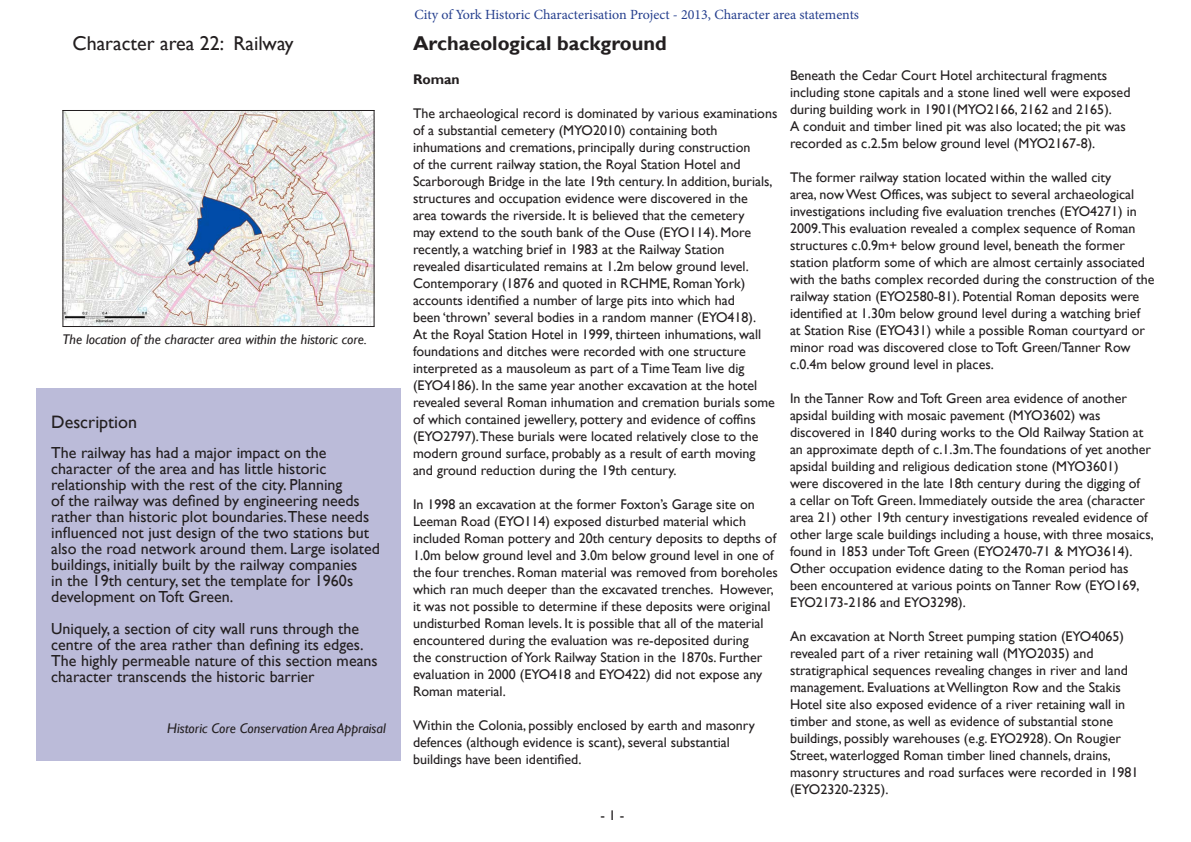
<style>
.page{position:relative;width:1191px;height:842px;background:#fff}
.page>*{position:absolute;margin:0;border:0;box-sizing:border-box;transform-origin:0 0}
.Heading{font:700 20px "Gill Sans";color:#231f20}
.Heading-2{font:20px "Gill Sans";color:#231f20}
.Sub-heading{font:18px "Gill Sans";color:#231f20}
.Sub-heading-2{font:16px/16px "Gill Sans";color:#231f20}
.t1{font:14px/17px "Gill Sans";color:#231f20}
.t2{font:italic 14px "Gill Sans";color:#231f20}
.t3{font:14px "Minion Pro";color:#253f8e}
.t4{font:700 14px "Gill Sans";color:#231f20}
</style>
<div class="page">
<img style="left:64px;top:112px;width:308px;height:213px">
<div style="left:62px;top:110px;width:312px;height:217px;border:1px solid #231f20"></div>
<div style="left:36px;top:388px;width:365px;height:373px;background:#bbbbd9"></div>
<p class="Heading-2" style="left:72px;top:31px;width:222px">Character area 22: Railway</p>
<p class="t2" style="left:62px;top:331px;width:306px">The location of the character area within the historic core.</p>
<p class="Sub-heading" style="left:51px;top:411px;width:87px">Description</p>
<p class="Sub-heading-2" style="left:51px;top:445px;width:330px">The railway has had a major impact on the character of the area and has little historic relationship with the rest of the city. Planning<br>of the railway was defined by engineering needs rather than historic plot boundaries.These needs influenced not just design of the two stations but also the road network around them. Large isolated buildings, initially built by the railway companies<br>in the 19th century, set the template for 1960s development on Toft Green.</p>
<p class="Sub-heading-2" style="left:51px;top:621px;width:328px">Uniquely, a section of city wall runs through the centre of the area rather than defining its edges.<br>The highly permeable nature of this section means character transcends the historic barrier</p>
<p class="t2" style="left:167px;top:720px;width:220px">Historic Core Conservation Area Appraisal</p>
<p class="t3" style="left:414px;top:5px;width:446px">City of York Historic Characterisation Project - 2013, Character area statements</p>
<p class="Heading" style="left:413px;top:31px;width:255px">Archaeological background</p>
<p class="t4" style="left:413px;top:71px;width:48px">Roman</p>
<p class="t1" style="left:413px;top:105px;width:366px">The archaeological record is dominated by various examinations of a substantial cemetery (MYO2010) containing both inhumations and cremations, principally during construction<br>of the current railway station, the Royal Station Hotel and Scarborough Bridge in the late 19th century. In addition, burials, structures and occupation evidence were discovered in the<br>area towards the riverside. It is believed that the cemetery<br>may extend to the south bank of the Ouse (EYO114). More recently, a watching brief in 1983 at the Railway Station<br>revealed disarticulated remains at 1.2m below ground level.<br>Contemporary (1876 and quoted in RCHME, Roman York) accounts identified a number of large pits into which had<br>been ‘thrown’ several bodies in a random manner (EYO418).<br>At the Royal Station Hotel in 1999, thirteen inhumations, wall foundations and ditches were recorded with one structure interpreted as a mausoleum as part of a Time Team live dig (EYO4186). In the same year another excavation at the hotel revealed several Roman inhumation and cremation burials some of which contained jewellery, pottery and evidence of coffins (EYO2797).These burials were located relatively close to the modern ground surface, probably as a result of earth moving and ground reduction during the 19th century.</p>
<p class="t1" style="left:413px;top:496px;width:366px">In 1998 an excavation at the former Foxton’s Garage site on Leeman Road (EYO114) exposed disturbed material which included Roman pottery and 20th century deposits to depths of 1.0m below ground level and 3.0m below ground level in one of the four trenches. Roman material was removed from boreholes which ran much deeper than the excavated trenches. However, it was not possible to determine if these deposits were original undisturbed Roman levels. It is possible that all of the material encountered during the evaluation was re-deposited during<br>the construction of York Railway Station in the 1870s. Further evaluation in 2000 (EYO418 and EYO422) did not expose any Roman material.</p>
<p class="t1" style="left:413px;top:717px;width:343px">Within the Colonia, possibly enclosed by earth and masonry defences (although evidence is scant), several substantial buildings have been identified.</p>
<p class="t1" style="left:600px;top:807px;width:25px">- 1 -</p>
<p class="t1" style="left:790px;top:67px;width:342px">Beneath the Cedar Court Hotel architectural fragments including stone capitals and a stone lined well were exposed during building work in 1901(MYO2166, 2162 and 2165).<br>A conduit and timber lined pit was also located; the pit was recorded as c.2.5m below ground level (MYO2167-8).</p>
<p class="t1" style="left:790px;top:169px;width:366px">The former railway station located within the walled city<br>area, now West Offices, was subject to several archaeological investigations including five evaluation trenches (EYO4271) in 2009.This evaluation revealed a complex sequence of Roman structures c.0.9m+ below ground level, beneath the former station platform some of which are almost certainly associated with the baths complex recorded during the construction of the railway station (EYO2580-81). Potential Roman deposits were identified at 1.30m below ground level during a watching brief<br>at Station Rise (EYO431) while a possible Roman courtyard or minor road was discovered close to Toft Green/Tanner Row c.0.4m below ground level in places.</p>
<p class="t1" style="left:790px;top:390px;width:365px">In the Tanner Row and Toft Green area evidence of another apsidal building with mosaic pavement (MYO3602) was discovered in 1840 during works to the Old Railway Station at an approximate depth of c.1.3m.The foundations of yet another apsidal building and religious dedication stone (MYO3601)<br>were discovered in the late 18th century during the digging of<br>a cellar on Toft Green. Immediately outside the area (character area 21) other 19th century investigations revealed evidence of other large scale buildings including a house, with three mosaics, found in 1853 under Toft Green (EYO2470-71 &amp; MYO3614).<br>Other occupation evidence dating to the Roman period has been encountered at various points on Tanner Row (EYO169, EYO2173-2186 and EYO3298).</p>
<p class="t1" style="left:790px;top:628px;width:350px">An excavation at North Street pumping station (EYO4065) revealed part of a river retaining wall (MYO2035) and stratigraphical sequences revealing changes in river and land management. Evaluations at Wellington Row and the Stakis Hotel site also exposed evidence of a river retaining wall in timber and stone, as well as evidence of substantial stone buildings, possibly warehouses (e.g. EYO2928). On Rougier Street, waterlogged Roman timber lined channels, drains, masonry structures and road surfaces were recorded in 1981 (EYO2320-2325).</p>
</div>
